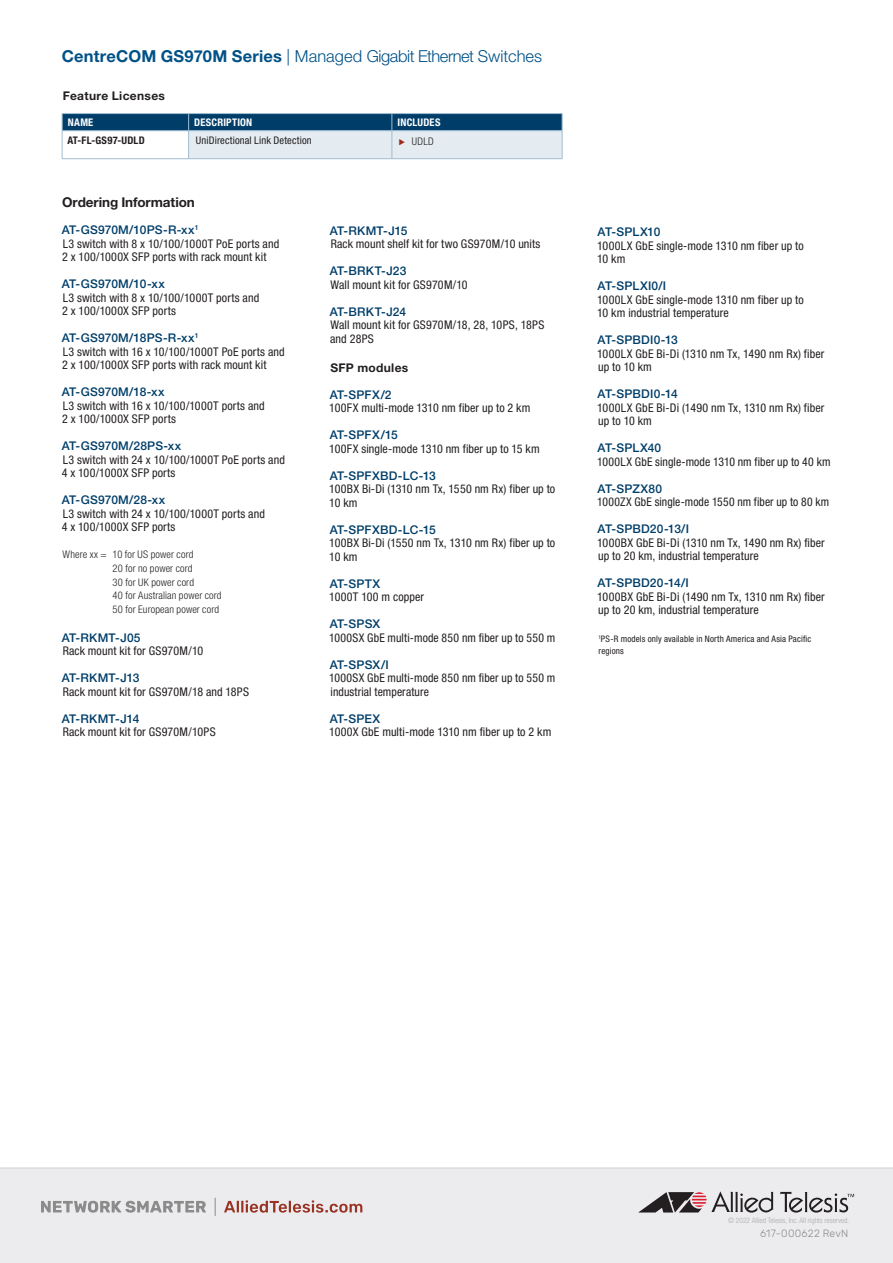
<style>
.page{position:relative;width:893px;height:1263px;background:#fff}
.page>*{position:absolute;margin:0;border:0;box-sizing:border-box;transform-origin:0 0}
.t1{font:300 16.5px "Helvetica Neue";letter-spacing:-.02em;color:#005187}
.t2{font:700 13.5px "Helvetica Neue";letter-spacing:-.005em;color:#231f20}
.t3{font:condensed 12px/13.5px "Helvetica Neue";letter-spacing:.01em;color:#231f20}
.t4{font:500 12px "Helvetica Neue";letter-spacing:.015em;color:#003e69}
.t5{font:700 12px "Helvetica Neue";letter-spacing:.025em;color:#231f20}
.t6{font:500 12px "Helvetica Neue";letter-spacing:-.01em;color:#003e69}
.t7{font:300 condensed 10.5px/13.8px "Helvetica Neue";letter-spacing:.015em;color:#231f20}
.t8{font:condensed 10.5px "Helvetica Neue";letter-spacing:.015em;color:#231f20}
.t9{font:700 condensed 10.5px "Helvetica Neue";letter-spacing:.02em;color:#fff}
.t10{font:700 condensed 10.5px "Helvetica Neue";letter-spacing:.02em;color:#231f20}
.t11{font:300 10.5px "Rubik";letter-spacing:.025em;color:#8c8b8b}
.t12{font:condensed 9px/12px "Helvetica Neue";letter-spacing:.015em;color:#231f20}
.t13{font:300 condensed 7.5px "Helvetica Neue";color:#acacac}
.s1{font-weight:700}
.s2{font-family:"Allied Telesis";font-stretch:normal;color:#a1281b}
.s3{font-weight:500;font-stretch:normal;color:#003e69}
</style>
<div class="page">
<div style="left:0;top:1167px;width:893px;height:96px;background:#ececee"></div>
<svg style="left:224px;top:1200px;width:138px;height:12px;background:#cda7a3"></svg>
<svg style="left:41px;top:1198px;width:175px;height:18px;background:#cac9cb"></svg>
<svg style="left:780px;top:1192px;width:74px;height:20px"></svg>
<svg style="left:638px;top:1191px;width:135px;height:21px;background:#9e9698"></svg>
<hr style="left:392px;top:113px;width:170px;height:1px;background:#a0bed1">
<hr style="left:62px;top:113px;width:127px;height:1px;background:#a0bed1">
<hr style="left:189px;top:113px;width:203px;height:1px;background:#a0bed1">
<svg style="left:62px;top:114px;width:501px;height:45px;background:#94afc1"></svg>
<hr style="left:62px;top:130px;width:127px;height:1px;background:#a0bed1">
<hr style="left:189px;top:130px;width:203px;height:1px;background:#a0bed1">
<h1 class="t1" style="left:62px;top:46px;width:482px"><span class="s1">CentreCOM GS970M Series</span> | Managed Gigabit Ethernet Switches</h1>
<p class="t5" style="left:63px;top:88px;width:104px">Feature Licenses</p>
<p class="t9" style="left:68px;top:116px;width:27px">NAME</p>
<p class="t9" style="left:194px;top:116px;width:59px">DESCRIPTION</p>
<p class="t9" style="left:398px;top:116px;width:44px">INCLUDES</p>
<p class="t10" style="left:67px;top:134px;width:79px">AT-FL-GS97-UDLD</p>
<p class="t8" style="left:196px;top:135px;width:117px">UniDirectional Link Detection</p>
<p class="t7" style="left:399px;top:134px;width:36px"><span class="s2">ۼ</span> UDLD</p>
<p class="t2" style="left:62px;top:194px;width:134px">Ordering Information</p>
<p class="t3" style="left:62px;top:223px;width:219px"><span class="s3">AT-GS970M/10PS-R-xx</span><sup>1<br></sup>L3 switch with 8 x 10/100/1000T PoE ports and<br>2 x 100/1000X SFP ports with rack mount kit</p>
<p class="t4" style="left:62px;top:277px;width:105px">AT-GS970M/10-xx</p>
<p class="t3" style="left:62px;top:291px;width:198px">L3 switch with 8 x 10/100/1000T ports and<br>2 x 100/1000X SFP ports</p>
<p class="t3" style="left:62px;top:331px;width:224px"><span class="s3">AT-GS970M/18PS-R-xx</span><sup>1<br></sup>L3 switch with 16 x 10/100/1000T PoE ports and<br>2 x 100/1000X SFP ports with rack mount kit</p>
<p class="t4" style="left:62px;top:385px;width:104px">AT-GS970M/18-xx</p>
<p class="t3" style="left:62px;top:399px;width:204px">L3 switch with 16 x 10/100/1000T ports and<br>2 x 100/1000X SFP ports</p>
<p class="t4" style="left:62px;top:439px;width:121px">AT-GS970M/28PS-xx</p>
<p class="t3" style="left:62px;top:453px;width:225px">L3 switch with 24 x 10/100/1000T PoE ports and<br>4 x 100/1000X SFP ports</p>
<p class="t4" style="left:62px;top:493px;width:105px">AT-GS970M/28-xx</p>
<p class="t3" style="left:62px;top:507px;width:205px">L3 switch with 24 x 10/100/1000T ports and<br>4 x 100/1000X SFP ports</p>
<p class="t7" style="left:113px;top:548px;width:110px;text-indent:-50px">Where xx = 10 for US power cord<br>20 for no power cord<br>30 for UK power cord<br>40 for Australian power cord<br>50 for European power cord</p>
<p class="t4" style="left:62px;top:630px;width:80px">AT-RKMT-J05</p>
<p class="t3" style="left:63px;top:644px;width:142px">Rack mount kit for GS970M/10</p>
<p class="t4" style="left:62px;top:671px;width:79px">AT-RKMT-J13</p>
<p class="t3" style="left:63px;top:685px;width:188px">Rack mount kit for GS970M/18 and 18PS</p>
<p class="t4" style="left:62px;top:711px;width:79px">AT-RKMT-J14</p>
<p class="t3" style="left:63px;top:725px;width:155px">Rack mount kit for GS970M/10PS</p>
<p class="t4" style="left:330px;top:223px;width:79px">AT-RKMT-J15</p>
<p class="t3" style="left:331px;top:237px;width:211px">Rack mount shelf kit for two GS970M/10 units</p>
<p class="t4" style="left:330px;top:264px;width:78px">AT-BRKT-J23</p>
<p class="t3" style="left:330px;top:278px;width:139px">Wall mount kit for GS970M/10</p>
<p class="t4" style="left:330px;top:304px;width:78px">AT-BRKT-J24</p>
<p class="t3" style="left:330px;top:318px;width:216px">Wall mount kit for GS970M/18, 28, 10PS, 18PS and 28PS</p>
<p class="t5" style="left:330px;top:360px;width:79px">SFP modules</p>
<p class="t4" style="left:330px;top:387px;width:63px">AT-SPFX/2</p>
<p class="t3" style="left:329px;top:401px;width:203px">100FX multi-mode 1310 nm fiber up to 2 km</p>
<p class="t4" style="left:330px;top:428px;width:70px">AT-SPFX/15</p>
<p class="t3" style="left:329px;top:441px;width:212px">100FX single-mode 1310 nm fiber up to 15 km</p>
<p class="t4" style="left:330px;top:468px;width:108px">AT-SPFXBD-LC-13</p>
<p class="t3" style="left:329px;top:482px;width:227px">100BX Bi-Di (1310 nm Tx, 1550 nm Rx) fiber up to<br>10 km</p>
<p class="t4" style="left:330px;top:522px;width:108px">AT-SPFXBD-LC-15</p>
<p class="t3" style="left:329px;top:536px;width:227px">100BX Bi-Di (1550 nm Tx, 1310 nm Rx) fiber up to<br>10 km</p>
<p class="t4" style="left:330px;top:576px;width:52px">AT-SPTX</p>
<p class="t3" style="left:329px;top:590px;width:96px">1000T 100 m copper</p>
<p class="t4" style="left:330px;top:617px;width:52px">AT-SPSX</p>
<p class="t3" style="left:329px;top:630px;width:228px">1000SX GbE multi-mode 850 nm fiber up to 550 m</p>
<p class="t4" style="left:330px;top:657px;width:61px">AT-SPSX/I</p>
<p class="t3" style="left:329px;top:671px;width:228px">1000SX GbE multi-mode 850 nm fiber up to 550 m industrial temperature</p>
<p class="t4" style="left:330px;top:711px;width:52px">AT-SPEX</p>
<p class="t3" style="left:329px;top:725px;width:224px">1000X GbE multi-mode 1310 nm fiber up to 2 km</p>
<p class="t6" style="left:598px;top:225px;width:64px">AT-SPLX10</p>
<p class="t3" style="left:597px;top:239px;width:208px">1000LX GbE single-mode 1310 nm fiber up to<br>10 km</p>
<p class="t4" style="left:598px;top:279px;width:70px">AT-SPLXI0/I</p>
<p class="t3" style="left:597px;top:293px;width:208px">1000LX GbE single-mode 1310 nm fiber up to<br>10 km industrial temperature</p>
<p class="t4" style="left:598px;top:333px;width:82px">AT-SPBDI0-13</p>
<p class="t3" style="left:597px;top:347px;width:229px">1000LX GbE Bi-Di (1310 nm Tx, 1490 nm Rx) fiber up to 10 km</p>
<p class="t4" style="left:598px;top:387px;width:82px">AT-SPBDI0-14</p>
<p class="t3" style="left:597px;top:401px;width:229px">1000LX GbE Bi-Di (1490 nm Tx, 1310 nm Rx) fiber up to 10 km</p>
<p class="t4" style="left:598px;top:441px;width:65px">AT-SPLX40</p>
<p class="t3" style="left:597px;top:455px;width:235px">1000LX GbE single-mode 1310 nm fiber up to 40 km</p>
<p class="t4" style="left:598px;top:481px;width:66px">AT-SPZX80</p>
<p class="t3" style="left:597px;top:495px;width:234px">1000ZX GbE single-mode 1550 nm fiber up to 80 km</p>
<p class="t4" style="left:598px;top:522px;width:93px">AT-SPBD20-13/I</p>
<p class="t3" style="left:597px;top:536px;width:229px">1000BX GbE Bi-Di (1310 nm Tx, 1490 nm Rx) fiber up to 20 km, industrial temperature</p>
<p class="t4" style="left:598px;top:576px;width:93px">AT-SPBD20-14/I</p>
<p class="t3" style="left:597px;top:590px;width:229px">1000BX GbE Bi-Di (1490 nm Tx, 1310 nm Rx) fiber up to 20 km, industrial temperature</p>
<p class="t12" style="left:598px;top:633px;width:214px"><sup>1</sup>PS-R models only available in North America and Asia Pacific regions</p>
<p class="t13" style="left:728px;top:1216px;width:123px">© 2022 Allied Telesis, Inc. All rights reserved.</p>
<p class="t11" style="left:760px;top:1227px;width:90px">617-000622 RevN</p>
</div>
